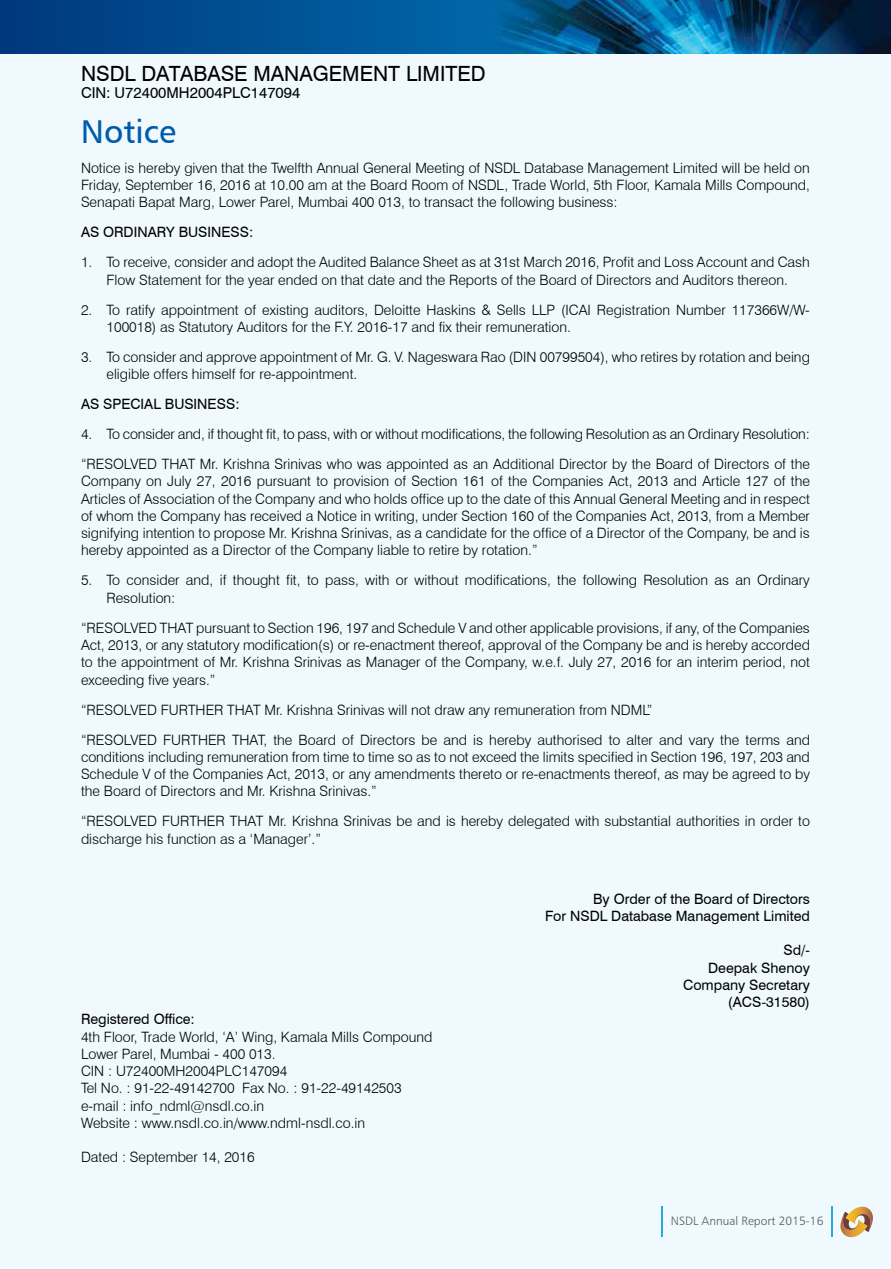
<style>
.page{position:relative;width:891px;height:1269px;background:#fff}
.page>*{position:absolute;margin:0;border:0;box-sizing:border-box;transform-origin:0 0}
.t1{font:33px "Humanist 777 BT Roman B";color:#005baa}
.t2{font:21px "Swiss 721 BT";color:#000}
.t3{font:15px "Swiss 721 BT";color:#000}
.t4{font:300 14.25px/17.2px "Swiss 721 BT";color:#000}
.t5{font:14.25px/17.2px "Swiss 721 BT";color:#000;text-align:right}
.t6{font:12px "Humanist 777 BT Light B";color:#58595b}
</style>
<div class="page">
<hr style="left:0;top:0;width:1px;height:1269px;background:#eff9fe">
<hr style="left:0;top:0;width:1px;height:54px;background:#00377b">
<div style="left:1px;top:0;width:890px;height:1269px;background:#eff9fe"></div>
<svg style="left:2px;top:0;width:474px;height:54px;background:#004e90"></svg>
<img style="left:476px;top:0;width:415px;height:54px">
<svg style="left:1px;top:0;width:1px;height:54px"></svg>
<svg style="left:840px;top:1207px;width:33px;height:31px"></svg>
<hr style="left:831px;top:1206px;width:2px;height:31px;background:#27aae1">
<hr style="left:661px;top:1206px;width:2px;height:31px;background:#27aae1">
<h2 class="t2" style="left:81px;top:59px;width:406px">NSDL DATABASE MANAGEMENT LIMITED</h2>
<p class="t3" style="left:81px;top:82px;width:221px">CIN: U72400MH2004PLC147094</p>
<h1 class="t1" style="left:81px;top:111px;width:97px">Notice</h1>
<p class="t4" style="left:81px;top:159px;width:730px;text-align:justify">Notice is hereby given that the Twelfth Annual General Meeting of NSDL Database Management Limited will be held on Friday, September 16, 2016 at 10.00 am at the Board Room of NSDL, Trade World, 5th Floor, Kamala Mills Compound, Senapati Bapat Marg, Lower Parel, Mumbai 400 013, to transact the following business:</p>
<p class="t5" style="left:81px;top:223px;width:174px">AS ORDINARY BUSINESS:</p>
<p class="t4" style="left:81px;top:254px;width:730px;text-align:center">1. To receive, consider and adopt the Audited Balance Sheet as at 31st March 2016, Profit and Loss Account and Cash<br>Flow Statement for the year ended on that date and the Reports of the Board of Directors and Auditors thereon.</p>
<p class="t4" style="left:107px;top:301px;width:705px;text-indent:-26px">2. To ratify appointment of existing auditors, Deloitte Haskins &amp; Sells LLP (ICAI Registration Number 117366W/W-<br>100018) as Statutory Auditors for the F.Y. 2016-17 and fix their remuneration.</p>
<p class="t4" style="left:107px;top:348px;width:705px;text-indent:-26px">3. To consider and approve appointment of Mr. G. V. Nageswara Rao (DIN 00799504), who retires by rotation and being eligible offers himself for re-appointment.</p>
<p class="t5" style="left:81px;top:395px;width:160px">AS SPECIAL BUSINESS:</p>
<p class="t4" style="left:81px;top:419px;width:730px;line-height:30px">4. To consider and, if thought fit, to pass, with or without modifications, the following Resolution as an Ordinary Resolution: “RESOLVED THAT Mr. Krishna Srinivas who was appointed as an Additional Director by the Board of Directors of the</p>
<p class="t4" style="left:81px;top:473px;width:730px;text-align:justify">Company on July 27, 2016 pursuant to provision of Section 161 of the Companies Act, 2013 and Article 127 of the Articles of Association of the Company and who holds office up to the date of this Annual General Meeting and in respect of whom the Company has received a Notice in writing, under Section 160 of the Companies Act, 2013, from a Member signifying intention to propose Mr. Krishna Srinivas, as a candidate for the office of a Director of the Company, be and is hereby appointed as a Director of the Company liable to retire by rotation.”</p>
<p class="t4" style="left:107px;top:572px;width:705px;text-indent:-26px">5. To consider and, if thought fit, to pass, with or without modifications, the following Resolution as an Ordinary<br>Resolution:</p>
<p class="t4" style="left:81px;top:619px;width:730px;text-align:justify">“RESOLVED THAT pursuant to Section 196, 197 and Schedule V and other applicable provisions, if any, of the Companies Act, 2013, or any statutory modification(s) or re-enactment thereof, approval of the Company be and is hereby accorded to the appointment of Mr. Krishna Srinivas as Manager of the Company, w.e.f. July 27, 2016 for an interim period, not exceeding five years.”</p>
<p class="t4" style="left:81px;top:694px;width:731px;line-height:30px">“RESOLVED FURTHER THAT Mr. Krishna Srinivas will not draw any remuneration from NDML”<br>“RESOLVED FURTHER THAT, the Board of Directors be and is hereby authorised to alter and vary the terms and</p>
<p class="t4" style="left:81px;top:748px;width:730px;text-align:justify">conditions including remuneration from time to time so as to not exceed the limits specified in Section 196, 197, 203 and Schedule V of the Companies Act, 2013, or any amendments thereto or re-enactments thereof, as may be agreed to by the Board of Directors and Mr. Krishna Srinivas.”</p>
<p class="t4" style="left:81px;top:813px;width:730px">“RESOLVED FURTHER THAT Mr. Krishna Srinivas be and is hereby delegated with substantial authorities in order to discharge his function as a ‘Manager’.”</p>
<p class="t5" style="left:81px;top:1010px;width:115px">Registered Office:</p>
<p class="t4" style="left:81px;top:1028px;width:353px">4th Floor, Trade World, ‘A’ Wing, Kamala Mills Compound Lower Parel, Mumbai - 400 013.<br>CIN : U72400MH2004PLC147094<br>Tel No. : 91-22-49142700 Fax No. : 91-22-49142503 e-mail : info_ndml@nsdl.co.in<br>Website : www.nsdl.co.in/www.ndml-nsdl.co.in</p>
<p class="t4" style="left:81px;top:1149px;width:175px">Dated : September 14, 2016</p>
<p class="t5" style="left:545px;top:889px;width:266px">By Order of the Board of Directors<br>For NSDL Database Management Limited</p>
<p class="t5" style="left:683px;top:941px;width:128px">Sd/-<br>Deepak Shenoy<br>Company Secretary (ACS-31580)</p>
<p class="t6" style="left:671px;top:1216px;width:154px">NSDL Annual Report 2015-16</p>
</div>
